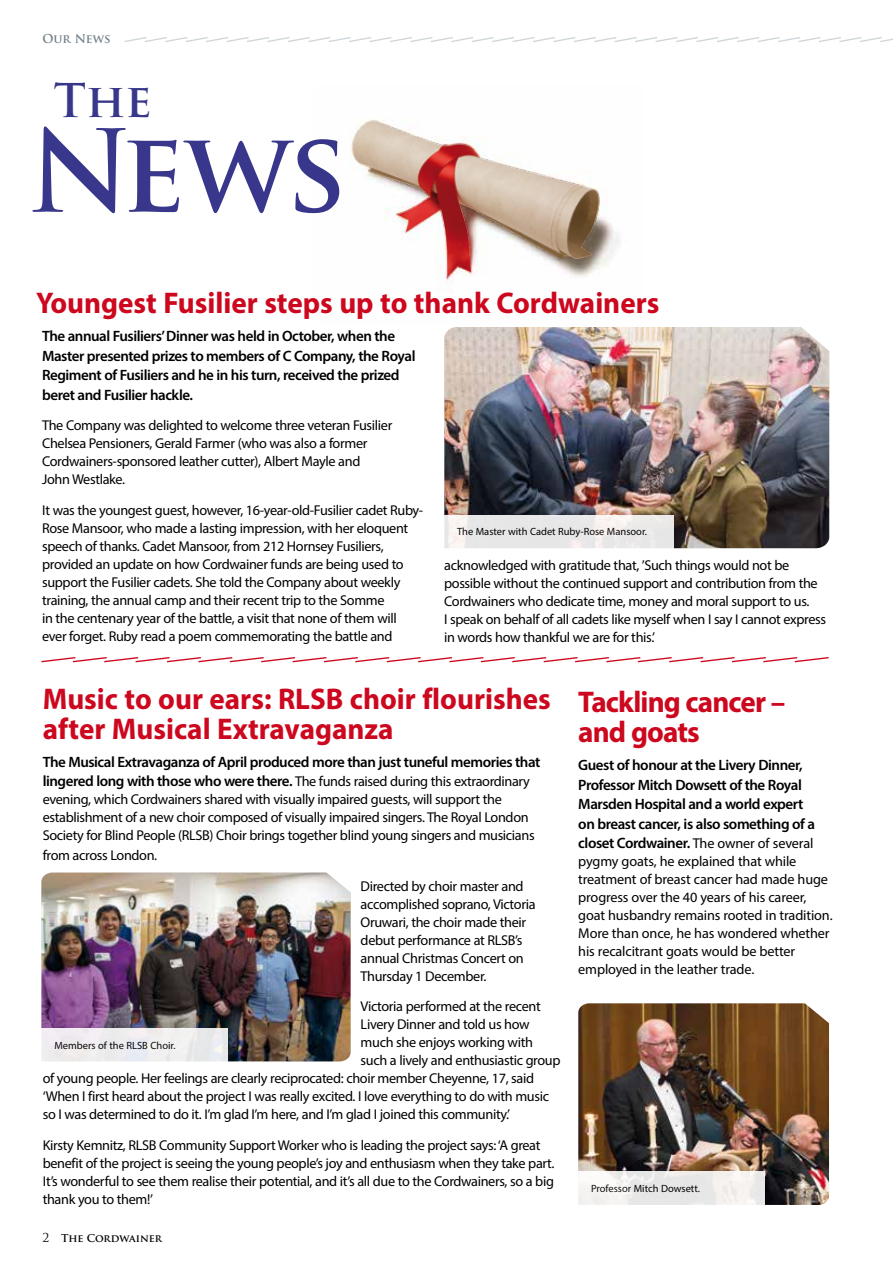
<style>
.page{position:relative;width:893px;height:1263px;background:#fff}
.page>*{position:absolute;margin:0;border:0;box-sizing:border-box;transform-origin:0 0}
.t1{font:700 111px "Trajan Pro";color:#38378b}
.t2{font:700 45.45px "Trajan Pro";color:#38378b}
.t3{font:700 30px/30px "Myriad Pro";color:#cd071e}
.t4{font:700 30px/30px "Myriad Pro";letter-spacing:-.03em;color:#cd071e}
.t5{font:600 15px/19.5px "Myriad Pro";letter-spacing:-.03em;color:#000}
.t6{font:14.25px/18px "Myriad Pro";letter-spacing:-.025em;color:#000}
.t7{font:700 12px "Trajan Pro";color:#728087}
.t8{font:10.5px "Myriad Pro";color:#000}
.t9{font:700 10.5px "Trajan Pro";color:#000}
.s1{font-weight:600;font-size:15px}
.s2{font-weight:400;font-size:12px}
.s3{font-weight:400;font-size:14.25px}
</style>
<div class="page">
<svg style="left:124px;top:37px;width:769px;height:5px"></svg>
<svg style="left:41px;top:657px;width:788px;height:6px"></svg>
<img style="left:350px;top:120px;width:270px;height:172px">
<img style="left:444px;top:327px;width:385px;height:221px">
<img style="left:41px;top:873px;width:310px;height:188px">
<img style="left:578px;top:1003px;width:251px;height:202px">
<svg style="left:444px;top:515px;width:230px;height:33px;background:#eae9e9"></svg>
<div style="left:578px;top:1171px;width:187px;height:34px;background:linear-gradient(to right,#f2f1f1,#eceae8)"></div>
<div style="left:42px;top:1028px;width:186px;height:33px;background:#eeecef"></div>
<p class="t7" style="left:43px;top:31px;width:70px">Our News</p>
<h2 class="t2" style="left:54px;top:73px;width:99px">The</h2>
<h1 class="t1" style="left:27px;top:102px;width:321px">News</h1>
<h3 class="t3" style="left:36px;top:287px;width:625px">Youngest Fusilier steps up to thank Cordwainers</h3>
<p class="t5" style="left:42px;top:326px;width:375px">The annual Fusiliers’ Dinner was held in October, when the Master presented prizes to members of C Company, the Royal Regiment of Fusiliers and he in his turn, received the prized beret and Fusilier hackle.</p>
<p class="t6" style="left:42px;top:416px;width:352px">The Company was delighted to welcome three veteran Fusilier Chelsea Pensioners, Gerald Farmer (who was also a former Cordwainers-sponsored leather cutter), Albert Mayle and<br>John Westlake.</p>
<p class="t6" style="left:42px;top:501px;width:383px">It was the youngest guest, however, 16-year-old-Fusilier cadet Ruby-Rose Mansoor, who made a lasting impression, with her eloquent speech of thanks. Cadet Mansoor, from 212 Hornsey Fusiliers, provided an update on how Cordwainer funds are being used to support the Fusilier cadets. She told the Company about weekly training, the annual camp and their recent trip to the Somme<br>in the centenary year of the battle, a visit that none of them will ever forget. Ruby read a poem commemorating the battle and</p>
<p class="t8" style="left:457px;top:525px;width:191px">The Master with Cadet Ruby-Rose Mansoor.</p>
<p class="t6" style="left:444px;top:556px;width:383px">acknowledged with gratitude that, ’Such things would not be possible without the continued support and contribution from the Cordwainers who dedicate time, money and moral support to us.<br>I speak on behalf of all cadets like myself when I say I cannot express in words how thankful we are for this.’</p>
<h3 class="t3" style="left:43px;top:683px;width:509px">Music to our ears: RLSB choir flourishes after Musical Extravaganza</h3>
<p class="t5" style="left:43px;top:752px;width:499px">The Musical Extravaganza of April produced more than just tuneful memories that</p>
<p class="t6" style="left:43px;top:772px;width:493px"><span class="s1">lingered long with those who were there.</span> The funds raised during this extraordinary evening, which Cordwainers shared with visually impaired guests, will support the establishment of a new choir composed of visually impaired singers. The Royal London Society for Blind People (RLSB) Choir brings together blind young singers and musicians</p>
<p class="t6" style="left:43px;top:846px;width:116px">from across London.</p>
<p class="t6" style="left:361px;top:877px;width:176px">Directed by choir master and accomplished soprano, Victoria<br>Oruwari, the choir made their debut performance at RLSB’s annual Christmas Concert on<br>Thursday 1 December.</p>
<p class="t6" style="left:361px;top:997px;width:182px">Victoria performed at the recent</p>
<p class="t6" style="left:361px;top:1015px;width:170px">Livery Dinner and told us how</p>
<p class="t6" style="left:361px;top:1033px;width:174px">much she enjoys working with</p>
<p class="t6" style="left:361px;top:1051px;width:201px">such a lively and enthusiastic group</p>
<p class="t6" style="left:43px;top:1069px;width:493px">of young people. Her feelings are clearly reciprocated: choir member Cheyenne, 17, said</p>
<p class="t6" style="left:43px;top:1087px;width:508px">‘When I first heard about the project I was really excited. I love everything to do with music</p>
<p class="t6" style="left:43px;top:1105px;width:469px">so I was determined to do it. I’m glad I’m here, and I’m glad I joined this community.’</p>
<p class="t6" style="left:43px;top:1136px;width:513px">Kirsty Kemnitz, RLSB Community Support Worker who is leading the project says: ‘A great benefit of the project is seeing the young people’s joy and enthusiasm when they take part.<br>It’s wonderful to see them realise their potential, and it’s all due to the Cordwainers, so a big thank you to them!’</p>
<p class="t8" style="left:54px;top:1039px;width:123px">Members of the RLSB Choir.</p>
<p class="t9" style="left:43px;top:1231px;width:121px"><span class="s2">2</span> The Cordwainer</p>
<h3 class="t4" style="left:578px;top:686px;width:209px">Tackling cancer – and goats</h3>
<p class="t5" style="left:578px;top:755px;width:238px">Guest of honour at the Livery Dinner, Professor Mitch Dowsett of the Royal Marsden Hospital and a world expert on breast cancer, is also something of a closet Cordwainer. <span class="s3">The owner of several</span></p>
<p class="t6" style="left:578px;top:852px;width:256px">pygmy goats, he explained that while treatment of breast cancer had made huge progress over the 40 years of his career, goat husbandry remains rooted in tradition.<br>More than once, he has wondered whether his recalcitrant goats would be better employed in the leather trade.</p>
<p class="t8" style="left:591px;top:1182px;width:110px">Professor Mitch Dowsett.</p>
</div>
